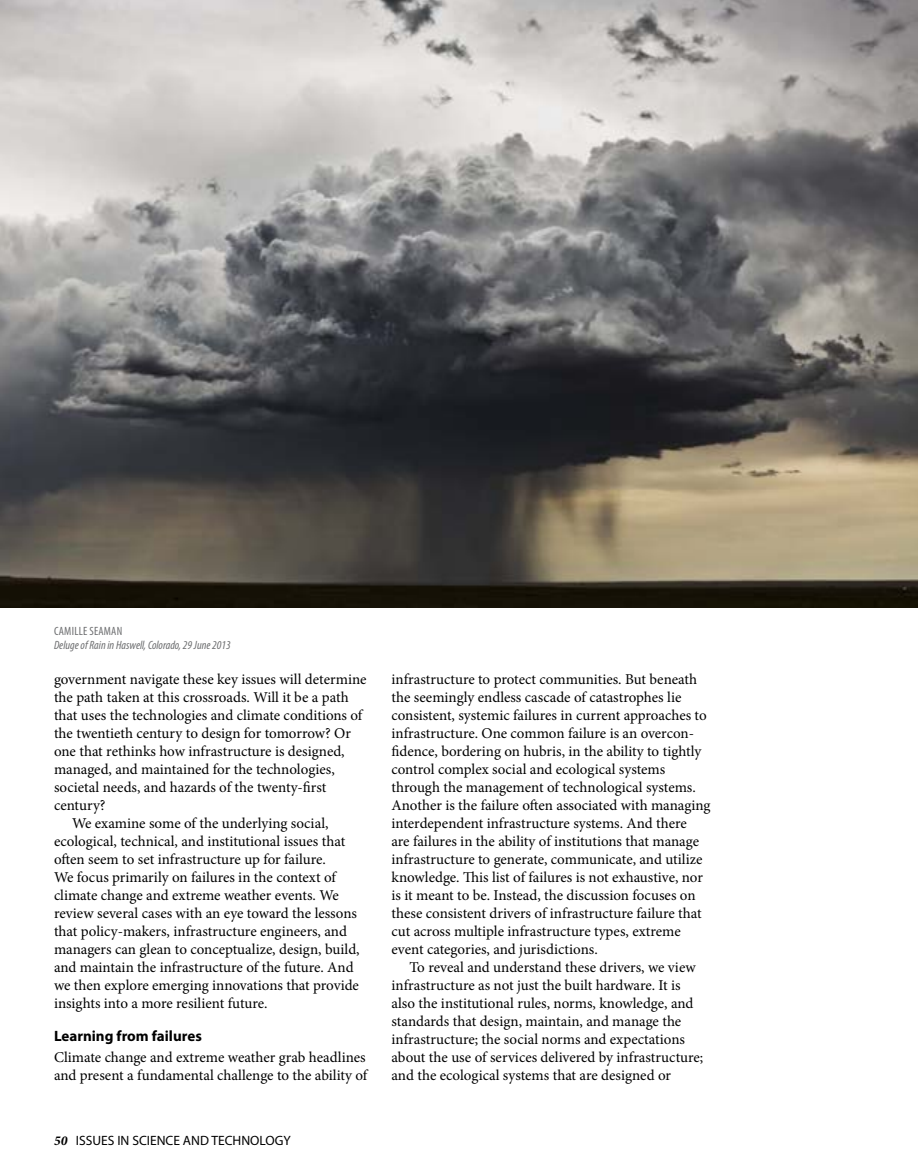
<style>
.page{position:relative;width:918px;height:1175px;background:#fff}
.page>*{position:absolute;margin:0;border:0;box-sizing:border-box;transform-origin:0 0}
._10_12_MinPro_text_i{font:15px/18px "Minion Pro";color:#000}
._10_12_MinPro_text_n{font:15px/18px "Minion Pro";color:#000}
.Text_head_a{font:700 15px "Myriad Pro";color:#000}
.t1{font:13.5px "Myriad Pro";color:#000}
.Art_caption_2{font:italic condensed 12px "Myriad Pro";color:#6d6e70}
.Art_caption_2_artist{font:condensed 12px "Myriad Pro";letter-spacing:.02em;color:#6d6e70}
.s1{font-family:"Minion Pro";font-weight:700;font-style:italic}
</style>
<div class="page">
<img style="left:0;top:0;width:918px;height:608px">
<p class="Art_caption_2_artist" style="left:54px;top:624px;width:70px">CAMILLE SEAMAN</p>
<p class="Art_caption_2" style="left:54px;top:637px;width:178px">Deluge of Rain in Haswell, Colorado, 29 June 2013</p>
<p class="_10_12_MinPro_text_i" style="left:54px;top:670px;width:314px">government navigate these key issues will determine the path taken at this crossroads. Will it be a path that uses the technologies and climate conditions of the twentieth century to design for tomorrow? Or one that rethinks how infrastructure is designed, managed, and maintained for the technologies, societal needs, and hazards of the twenty-first century?</p>
<p class="_10_12_MinPro_text_i" style="left:54px;top:814px;width:307px;text-indent:18px">We examine some of the underlying social, ecological, technical, and institutional issues that often seem to set infrastructure up for failure.<br>We focus primarily on failures in the context of climate change and extreme weather events. We review several cases with an eye toward the lessons that policy-makers, infrastructure engineers, and managers can glean to conceptualize, design, build, and maintain the infrastructure of the future. And we then explore emerging innovations that provide insights into a more resilient future.</p>
<p class="Text_head_a" style="left:54px;top:1026px;width:149px">Learning from failures</p>
<p class="_10_12_MinPro_text_n" style="left:54px;top:1048px;width:315px">Climate change and extreme weather grab headlines and present a fundamental challenge to the ability of</p>
<p class="t1" style="left:54px;top:1131px;width:238px"><span class="s1">50</span> ISSUES IN SCIENCE AND TECHNOLOGY</p>
<p class="_10_12_MinPro_text_n" style="left:392px;top:670px;width:321px">infrastructure to protect communities. But beneath the seemingly endless cascade of catastrophes lie consistent, systemic failures in current approaches to infrastructure. One common failure is an overcon&shy;fidence, bordering on hubris, in the ability to tightly control complex social and ecological systems through the management of technological systems.<br>Another is the failure often associated with managing interdependent infrastructure systems. And there<br>are failures in the ability of institutions that manage infrastructure to generate, communicate, and utilize knowledge. This list of failures is not exhaustive, nor is it meant to be. Instead, the discussion focuses on these consistent drivers of infrastructure failure that cut across multiple infrastructure types, extreme event categories, and jurisdictions.</p>
<p class="_10_12_MinPro_text_i" style="left:392px;top:958px;width:313px;text-indent:18px">To reveal and understand these drivers, we view infrastructure as not just the built hardware. It is also the institutional rules, norms, knowledge, and standards that design, maintain, and manage the infrastructure; the social norms and expectations about the use of services delivered by infrastructure; and the ecological systems that are designed or</p>
</div>
